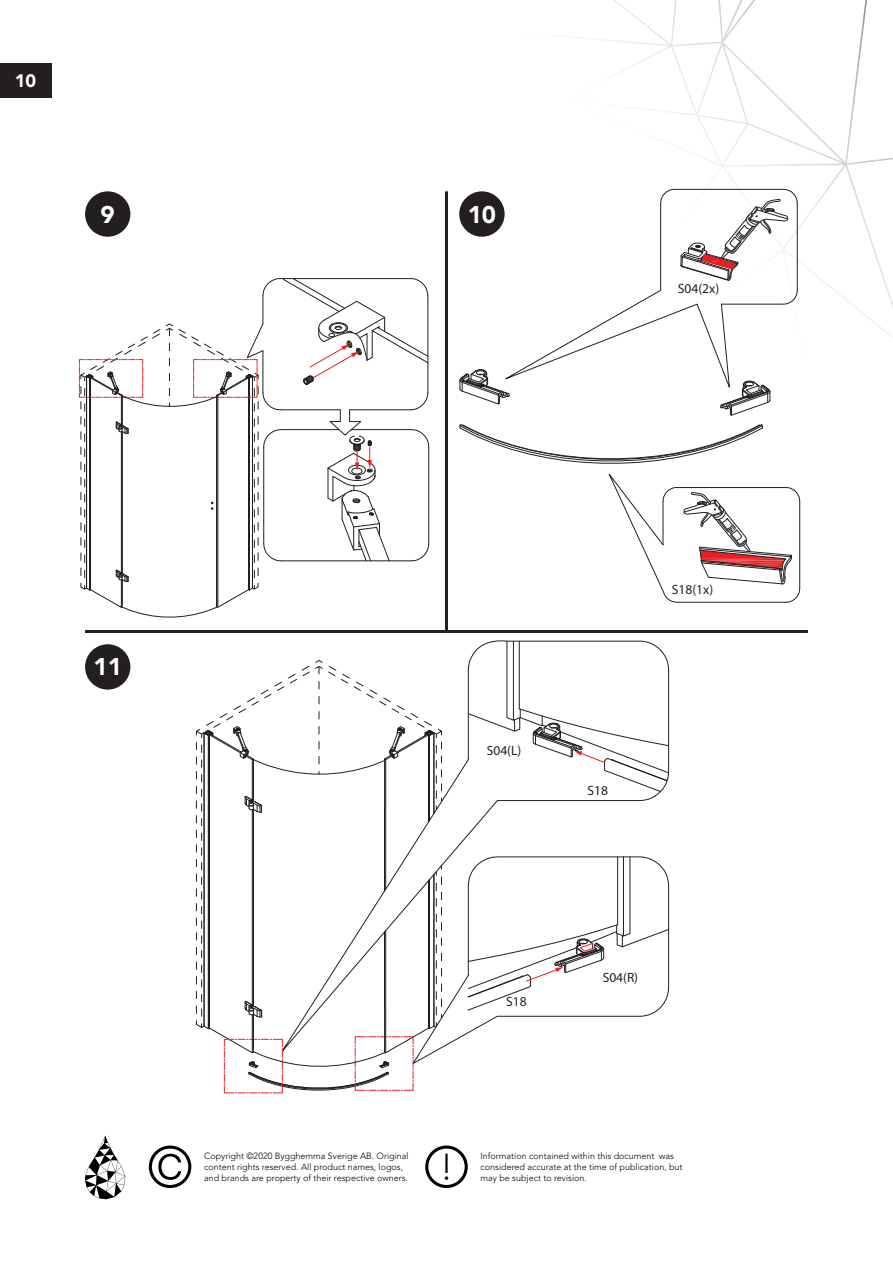
<style>
.page{position:relative;width:893px;height:1263px;background:#fff}
.page>*{position:absolute;margin:0;border:0;box-sizing:border-box;transform-origin:0 0}
.t1{font:900 24px "Avenir LT Std";color:#fff}
.t2{font:900 18px "Avenir LT Std";color:#fff}
.t3{font:13.5px "Myriad Pro";color:#231f20}
.t4{font:300 9px/10.8px "Avenir LT Std";color:#010104}
.s1{font-size:24px}
</style>
<div class="page">
<svg style="left:595px;top:0;width:298px;height:338px"></svg>
<div style="left:0;top:64px;width:51px;height:34px;background:#231f20"></div>
<svg style="left:425px;top:1145px;width:43px;height:43px"></svg>
<svg style="left:149px;top:1145px;width:42px;height:43px"></svg>
<svg style="left:85px;top:1135px;width:40px;height:64px"></svg>
<hr style="left:85px;top:630px;width:723px;height:3px;background:#231f20">
<hr style="left:445px;top:191px;width:3px;height:440px;background:#231f20">
<div style="left:85px;top:191px;width:45px;height:46px;background:#231f20;border-radius:50%"></div>
<div style="left:459px;top:191px;width:46px;height:46px;background:#231f20;border-radius:50%"></div>
<div style="left:85px;top:644px;width:45px;height:46px;background:#231f20;border-radius:50%"></div>
<hr style="left:797px;top:203px;width:1px;height:87px;background:#231f20">
<svg style="left:783px;top:289px;width:15px;height:16px"></svg>
<hr style="left:660px;top:203px;width:1px;height:87px;background:#231f20">
<hr style="left:721px;top:304px;width:62px;height:1px;background:#231f20">
<svg style="left:660px;top:189px;width:138px;height:92px"></svg>
<svg style="left:459px;top:289px;width:312px;height:127px"></svg>
<svg style="left:459px;top:424px;width:341px;height:179px"></svg>
<svg style="left:195px;top:640px;width:475px;height:454px"></svg>
<svg style="left:79px;top:278px;width:351px;height:340px"></svg>
<h2 class="t2" style="left:15px;top:70px;width:25px">1 0<span class="s1">3</span></h2>
<h1 class="t1" style="left:101px;top:200px;width:16px">9</h1>
<h1 class="t1" style="left:468px;top:200px;width:30px">10</h1>
<h3 class="t3" style="left:678px;top:281px;width:43px">S04(2x)</h3>
<h1 class="t1" style="left:94px;top:652px;width:30px">11</h1>
<p class="t4" style="left:204px;top:1151px;width:206px">Copyright ©2020 Bygghemma Sverige AB. Original content rights reserved. All product names, logos, and brands are property of their respective owners.</p>
<h3 class="t3" style="left:487px;top:742px;width:36px">S04(L)</h3>
<h3 class="t3" style="left:672px;top:581px;width:43px">S18(1x)</h3>
<h3 class="t3" style="left:588px;top:782px;width:22px">S18</h3>
<h3 class="t3" style="left:506px;top:993px;width:22px">S18</h3>
<h3 class="t3" style="left:603px;top:969px;width:37px">S04(R)</h3>
<p class="t4" style="left:480px;top:1151px;width:204px">Information contained within this document was considered accurate at the time of publication, but may be subject to revision.</p>
</div>
